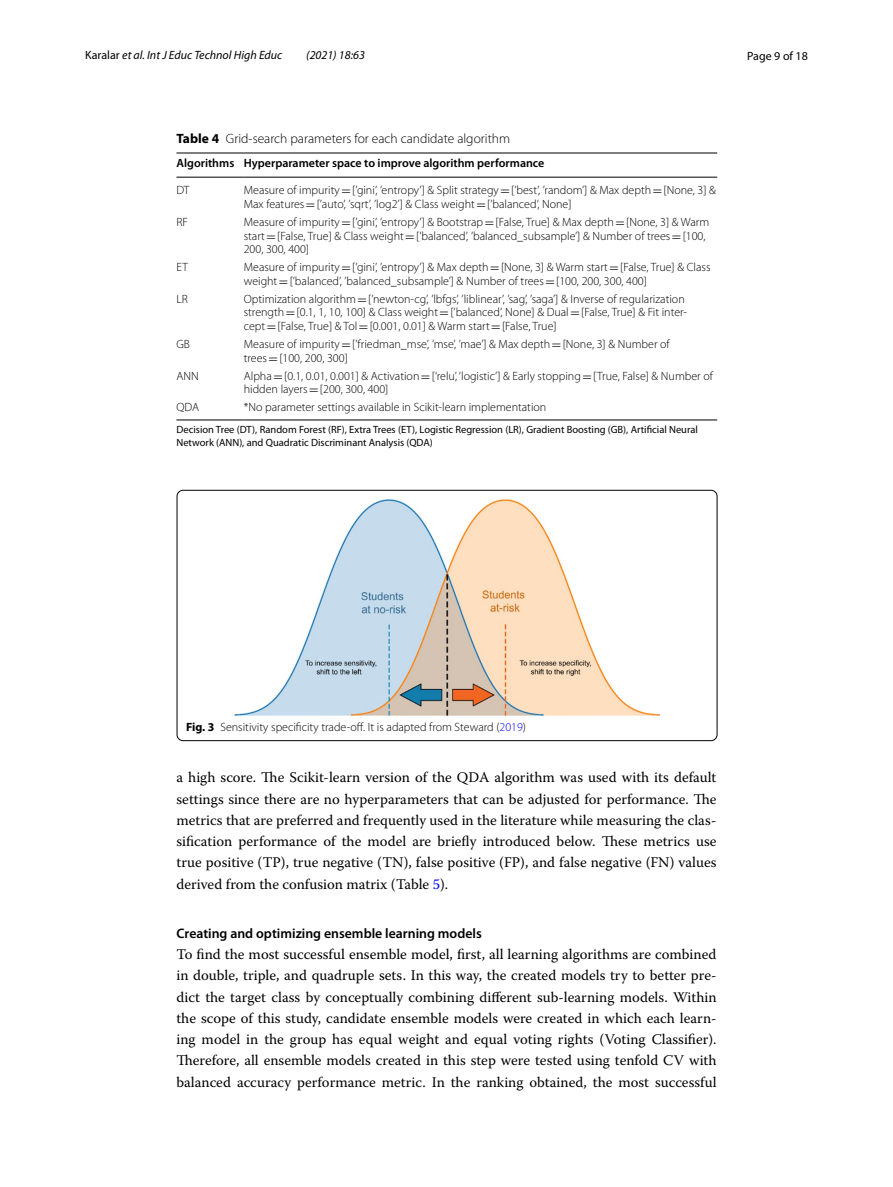
<style>
.page{position:relative;width:893px;height:1187px;background:#fff}
.page>*{position:absolute;margin:0;border:0;box-sizing:border-box;transform-origin:0 0}
.t1{font:14.7px/21.3px "Warnock Pro";color:#000;text-align:justify}
.t2{font:600 13.8px "Myriad Pro";color:#000}
.t3{font:300 13.5px "Myriad Pro";color:#000}
.t4{font:300 12px/13.5px "Myriad Pro";color:#000}
.t5{font:600 12px "Myriad Pro";color:#000}
.t6{font:italic 12px "Myriad Pro";color:#000}
.t7{font:12px "Myriad Pro";color:#000}
.t8{font:10.5px/12.8px "Myriad Pro";color:#000}
.s1{font-style:normal}
.s2{font-weight:700}
.s3{font-family:"MTSY";font-weight:400}
.s4{color:#00f}
</style>
<div class="page">
<hr style="left:176px;top:153px;width:68px;height:1px;background:#000">
<hr style="left:176px;top:177px;width:68px;height:1px;background:#000">
<hr style="left:244px;top:153px;width:473px;height:1px;background:#000">
<hr style="left:244px;top:177px;width:473px;height:1px;background:#000">
<hr style="left:176px;top:419px;width:68px;height:1px;background:#000">
<hr style="left:244px;top:419px;width:473px;height:1px;background:#000">
<img style="left:234px;top:499px;width:426px;height:217px">
<div style="left:177px;top:490px;width:540px;height:250px;border:1px solid #000;border-radius:6px"></div>
<p class="t6" style="left:85px;top:48px;width:199px"><span class="s1">Karalar</span> et al. Int J Educ Technol High Educ</p>
<p class="t6" style="left:306px;top:48px;width:60px">(2021) 18:63</p>
<p class="t7" style="left:747px;top:48px;width:62px">Page 9 of 18</p>
<p class="t3" style="left:176px;top:131px;width:335px"><span class="s2">Table 4</span> Grid-search parameters for each candidate algorithm</p>
<p class="t5" style="left:176px;top:156px;width:369px">Algorithms Hyperparameter space to improve algorithm performance</p>
<p class="t4" style="left:176px;top:184px;width:15px">DT</p>
<p class="t4" style="left:244px;top:184px;width:474px">Measure of impurity<span class="s3">=</span>[’gini’, ’entropy’] &amp; Split strategy<span class="s3">=</span>[’best’, ’random’] &amp; Max depth<span class="s3">=</span>[None, 3] &amp;<br>Max features<span class="s3">=</span>[’auto’, ’sqrt’, ’log2’] &amp; Class weight<span class="s3">=</span>[’balanced’, None]</p>
<p class="t4" style="left:176px;top:215px;width:13px">RF</p>
<p class="t4" style="left:244px;top:215px;width:467px">Measure of impurity<span class="s3">=</span>[’gini’, ’entropy’] &amp; Bootstrap<span class="s3">=</span>[False, True] &amp; Max depth<span class="s3">=</span>[None, 3] &amp; Warm start<span class="s3">=</span>[False, True] &amp; Class weight<span class="s3">=</span>[’balanced’, ’balanced_subsample’] &amp; Number of trees<span class="s3">=</span>[100,<br>200, 300, 400]</p>
<p class="t4" style="left:176px;top:260px;width:13px">ET</p>
<p class="t4" style="left:244px;top:260px;width:468px">Measure of impurity<span class="s3">=</span>[’gini’, ’entropy’] &amp; Max depth<span class="s3">=</span>[None, 3] &amp; Warm start<span class="s3">=</span>[False, True] &amp; Class weight<span class="s3">=</span>[’balanced’, ’balanced_subsample’] &amp; Number of trees<span class="s3">=</span>[100, 200, 300, 400]</p>
<p class="t4" style="left:176px;top:292px;width:13px">LR</p>
<p class="t4" style="left:244px;top:292px;width:445px">Optimization algorithm<span class="s3">=</span>[’newton-cg’, ’lbfgs’, ’liblinear’, ’sag’, ’saga’] &amp; Inverse of regularization strength<span class="s3">=</span>[0.1, 1, 10, 100] &amp; Class weight<span class="s3">=</span>[’balanced’, None] &amp; Dual<span class="s3">=</span>[False, True] &amp; Fit inter&shy;cept<span class="s3">=</span>[False, True] &amp; Tol<span class="s3">=</span>[0.001, 0.01] &amp; Warm start<span class="s3">=</span>[False, True]</p>
<p class="t4" style="left:176px;top:337px;width:15px">GB</p>
<p class="t4" style="left:244px;top:337px;width:427px">Measure of impurity<span class="s3">=</span>[’friedman_mse’, ’mse’, ’mae’] &amp; Max depth<span class="s3">=</span>[None, 3] &amp; Number of trees<span class="s3">=</span>[100, 200, 300]</p>
<p class="t4" style="left:176px;top:369px;width:24px">ANN</p>
<p class="t4" style="left:244px;top:369px;width:471px">Alpha<span class="s3">=</span>[0.1, 0.01, 0.001] &amp; Activation<span class="s3">=</span>[‘relu’, ‘logistic’] &amp; Early stopping<span class="s3">=</span>[True, False] &amp; Number of hidden layers<span class="s3">=</span>[200, 300, 400]</p>
<p class="t4" style="left:176px;top:401px;width:24px">QDA</p>
<p class="t4" style="left:244px;top:401px;width:304px">*No parameter settings available in Scikit-learn implementation</p>
<p class="t8" style="left:176px;top:423px;width:523px">Decision Tree (DT), Random Forest (RF), Extra Trees (ET), Logistic Regression (LR), Gradient Boosting (GB), Artificial Neural<br>Network (ANN), and Quadratic Discriminant Analysis (QDA)</p>
<p class="t4" style="left:186px;top:720px;width:342px"><span class="s2">Fig. 3</span> Sensitivity specificity trade-off. It is adapted from Steward (<span class="s4">2019</span>)</p>
<p class="t1" style="left:176px;top:766px;width:542px">a high score. The Scikit-learn version of the QDA algorithm was used with its default settings since there are no hyperparameters that can be adjusted for performance. The metrics that are preferred and frequently used in the literature while measuring the clas&shy;sification performance of the model are briefly introduced below. These metrics use true positive (TP), true negative (TN), false positive (FP), and false negative (FN) values derived from the confusion matrix (Table <span class="s4">5</span>).</p>
<p class="t2" style="left:176px;top:924px;width:307px">Creating and optimizing ensemble learning models</p>
<p class="t1" style="left:176px;top:943px;width:542px">To find the most successful ensemble model, first, all learning algorithms are combined in double, triple, and quadruple sets. In this way, the created models try to better pre&shy;dict the target class by conceptually combining different sub-learning models. Within the scope of this study, candidate ensemble models were created in which each learn&shy;ing model in the group has equal weight and equal voting rights (Voting Classifier).<br>Therefore, all ensemble models created in this step were tested using tenfold CV with balanced accuracy performance metric. In the ranking obtained, the most successful</p>
</div>
